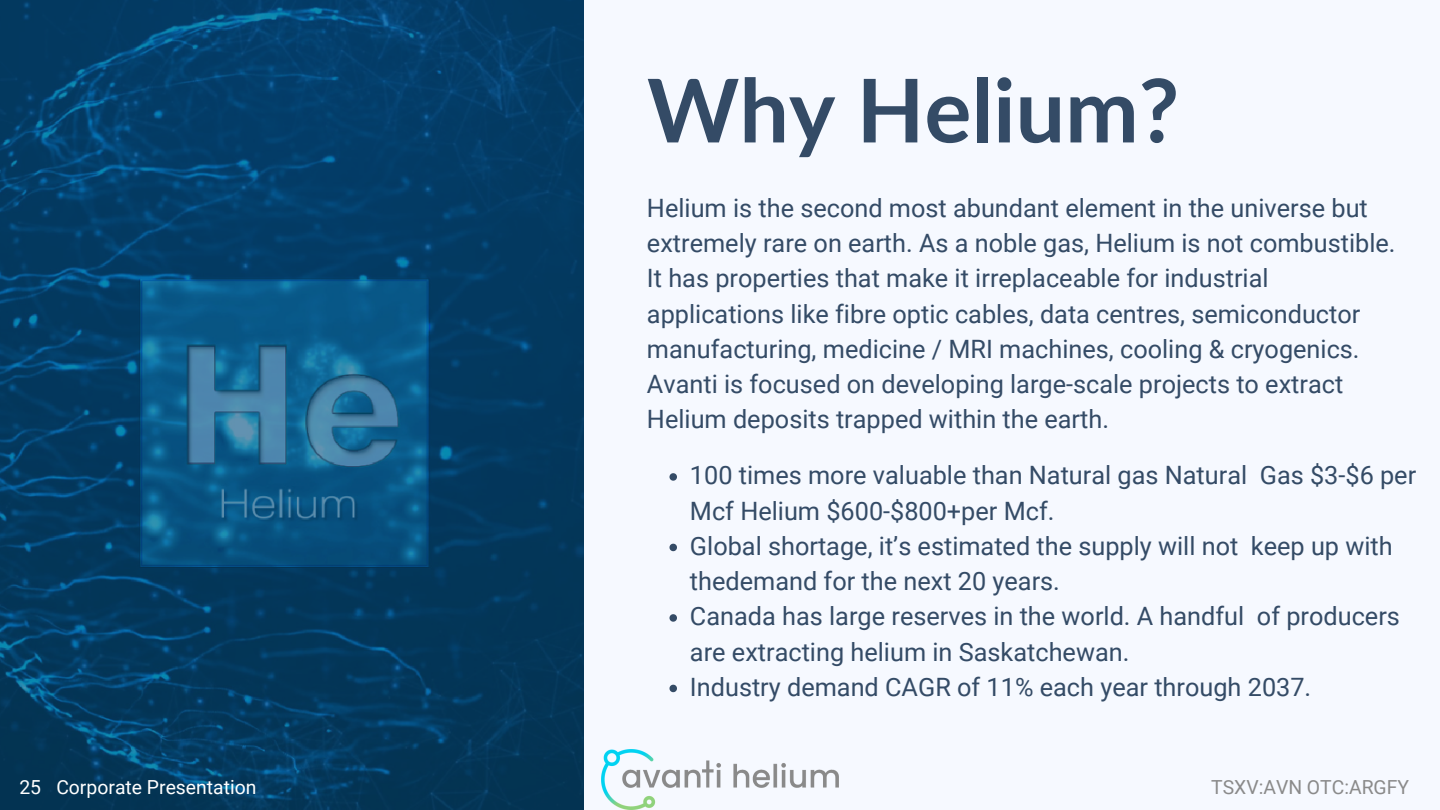
<style>
.page{position:relative;width:1440px;height:810px;background:#f6f9ff}
.page>*{position:absolute;margin:0;border:0;box-sizing:border-box;transform-origin:0 0}
.t1{font:700 87.9px "Lato";color:#344b66}
.t2{font:25.3px/35.2px "Roboto";color:#344b66}
.t3{font:19.4px "Roboto";color:#fff}
.t4{font:19.4px "Roboto";color:#8a8a8a}
</style>
<div class="page">
<svg style="left:0;top:0;width:583px;height:809px;background:#06426a"></svg>
<svg style="left:669px;top:473px;width:8px;height:8px"></svg>
<svg style="left:669px;top:544px;width:8px;height:7px"></svg>
<svg style="left:669px;top:614px;width:8px;height:8px"></svg>
<svg style="left:669px;top:685px;width:8px;height:7px"></svg>
<img style="left:602px;top:750px;width:237px;height:60px">
<p class="t1" style="left:647px;top:56px;width:534px">Why Helium?</p>
<p class="t2" style="left:647px;top:191px;width:750px">Helium is the second most abundant element in the universe but extremely rare on earth. As a noble gas, Helium is not combustible.<br>It has properties that make it irreplaceable for industrial applications like fibre optic cables, data centres, semiconductor manufacturing, medicine / MRI machines, cooling &amp; cryogenics.<br>Avanti is focused on developing large-scale projects to extract Helium deposits trapped within the earth.</p>
<p class="t2" style="left:690px;top:458px;width:728px">100 times more valuable than Natural gas Natural Gas $3-$6 per<br>Mcf Helium $600-$800+per Mcf.</p>
<h1 class="t2" style="left:690px;top:529px;width:704px">Global shortage, it’s estimated the supply will not keep up with thedemand for the next 20 years.</h1>
<h2 class="t2" style="left:690px;top:599px;width:711px">Canada has large reserves in the world. A handful of producers are extracting helium in Saskatchewan.</h2>
<p class="t2" style="left:690px;top:670px;width:623px">Industry demand CAGR of 11% each year through 2037.</p>
<h3 class="t3" style="left:19px;top:776px;width:23px">25</h3>
<p class="t3" style="left:56px;top:776px;width:202px">Corporate Presentation</p>
<p class="t4" style="left:1211px;top:776px;width:199px">TSXV:AVN OTC:ARGFY</p>
</div>
